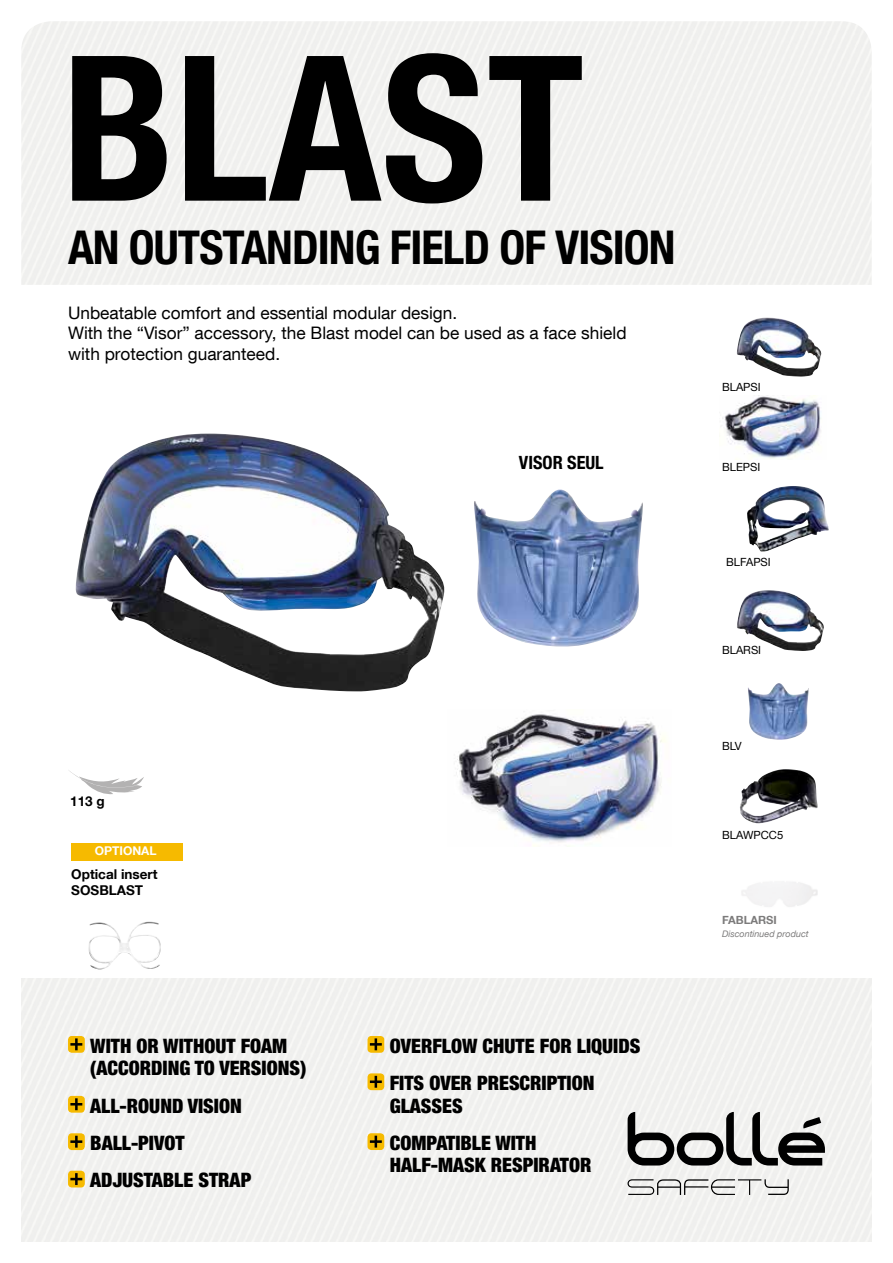
<style>
.page{position:relative;width:893px;height:1263px;background:#fff}
.page>*{position:absolute;margin:0;border:0;box-sizing:border-box;transform-origin:0 0}
.t1{font:700 condensed 202.5px "Helvetica Neue LT Com";color:#000}
.t2{font:700 condensed 46.5px "Helvetica Neue LT Com";letter-spacing:-.02em;color:#000}
.t3{font:900 condensed 19.8px/37.3px "Helvetica Neue LT Com";color:#000}
.t4{font:700 condensed 18.15px "Helvetica Neue LT Com";color:#000}
.t5{font:17.25px/20.7px "Helvetica Neue LT Com";color:#000}
.t6{font:700 13.5px/16.2px "Helvetica Neue LT Com";color:#000}
.t7{font:700 12px "Helvetica Neue LT Com";color:#fff}
.t8{font:11.25px "Helvetica Neue LT Com";color:#000}
.t9{font:700 11.25px "Helvetica Neue LT Com";color:#7c7b7b}
.t10{font:italic 9px "Helvetica Neue LT Com";color:#7c7b7b}
</style>
<div class="page">
<div style="left:21px;top:978px;width:851px;height:264px;background:#f0f0ee"></div>
<svg style="left:70px;top:771px;width:74px;height:23px"></svg>
<svg style="left:628px;top:1112px;width:197px;height:53px"></svg>
<svg style="left:627px;top:1179px;width:162px;height:16px"></svg>
<div style="left:71px;top:842px;width:112px;height:18px;background:#f6ba00"></div>
<img style="left:75px;top:433px;width:370px;height:259px">
<img style="left:88px;top:921px;width:73px;height:49px">
<img style="left:474px;top:489px;width:169px;height:158px">
<img style="left:748px;top:683px;width:61px;height:57px">
<img style="left:737px;top:318px;width:85px;height:59px">
<img style="left:737px;top:590px;width:87px;height:61px">
<img style="left:747px;top:486px;width:82px;height:65px">
<img style="left:722px;top:395px;width:99px;height:65px">
<img style="left:456px;top:714px;width:210px;height:133px">
<img style="left:740px;top:769px;width:78px;height:54px">
<div style="left:68px;top:1036px;width:17px;height:17px;background:#f6ba00;border-radius:4px"></div>
<svg style="left:70px;top:1038px;width:12px;height:12px"></svg>
<div style="left:68px;top:1096px;width:17px;height:17px;background:#f6ba00;border-radius:4px"></div>
<svg style="left:70px;top:1098px;width:12px;height:12px"></svg>
<div style="left:68px;top:1133px;width:17px;height:17px;background:#f6ba00;border-radius:4px"></div>
<svg style="left:70px;top:1136px;width:12px;height:11px"></svg>
<div style="left:68px;top:1171px;width:17px;height:16px;background:#f6ba00;border-radius:4px"></div>
<svg style="left:70px;top:1173px;width:12px;height:12px"></svg>
<div style="left:367px;top:1036px;width:17px;height:17px;background:#f6ba00;border-radius:4px"></div>
<svg style="left:370px;top:1038px;width:12px;height:12px"></svg>
<div style="left:367px;top:1073px;width:17px;height:17px;background:#f6ba00;border-radius:4px"></div>
<svg style="left:370px;top:1076px;width:12px;height:12px"></svg>
<div style="left:367px;top:1133px;width:17px;height:17px;background:#f6ba00;border-radius:4px"></div>
<svg style="left:370px;top:1136px;width:12px;height:11px"></svg>
<h1 class="t1" style="left:62px;top:7px;width:524px">BLAST</h1>
<h2 class="t2" style="left:68px;top:220px;width:609px">AN OUTSTANDING FIELD OF VISION</h2>
<p class="t5" style="left:68px;top:302px;width:560px">Unbeatable comfort and essential modular design.<br>With the “Visor” accessory, the Blast model can be used as a face shield with protection guaranteed.</p>
<p class="t4" style="left:519px;top:451px;width:86px">VISOR SEUL</p>
<p class="t6" style="left:70px;top:792px;width:36px">113 g</p>
<p class="t7" style="left:95px;top:843px;width:63px">OPTIONAL</p>
<p class="t6" style="left:71px;top:866px;width:88px">Optical insert<br>SOSBLAST</p>
<p class="t3" style="left:90px;top:1034px;width:218px;line-height:22.5px">WITH OR WITHOUT FOAM (ACCORDING TO VERSIONS)</p>
<p class="t3" style="left:90px;top:1087px;width:162px">ALL-ROUND VISION<br>BALL-PIVOT<br>ADJUSTABLE STRAP</p>
<p class="t3" style="left:390px;top:1027px;width:252px">OVERFLOW CHUTE FOR LIQUIDS<br>FITS OVER PRESCRIPTION</p>
<p class="t3" style="left:390px;top:1087px;width:148px">GLASSES<br>COMPATIBLE WITH</p>
<p class="t3" style="left:390px;top:1147px;width:203px">HALF-MASK RESPIRATOR</p>
<p class="t8" style="left:722px;top:380px;width:40px">BLAPSI</p>
<p class="t8" style="left:722px;top:460px;width:40px">BLEPSI</p>
<p class="t8" style="left:726px;top:555px;width:46px">BLFAPSI</p>
<p class="t8" style="left:722px;top:643px;width:41px">BLARSI</p>
<p class="t8" style="left:722px;top:739px;width:21px">BLV</p>
<p class="t8" style="left:722px;top:828px;width:63px">BLAWPCC5</p>
<p class="t9" style="left:722px;top:913px;width:56px">FABLARSI</p>
<p class="t10" style="left:722px;top:928px;width:88px">Discontinued product</p>
</div>
